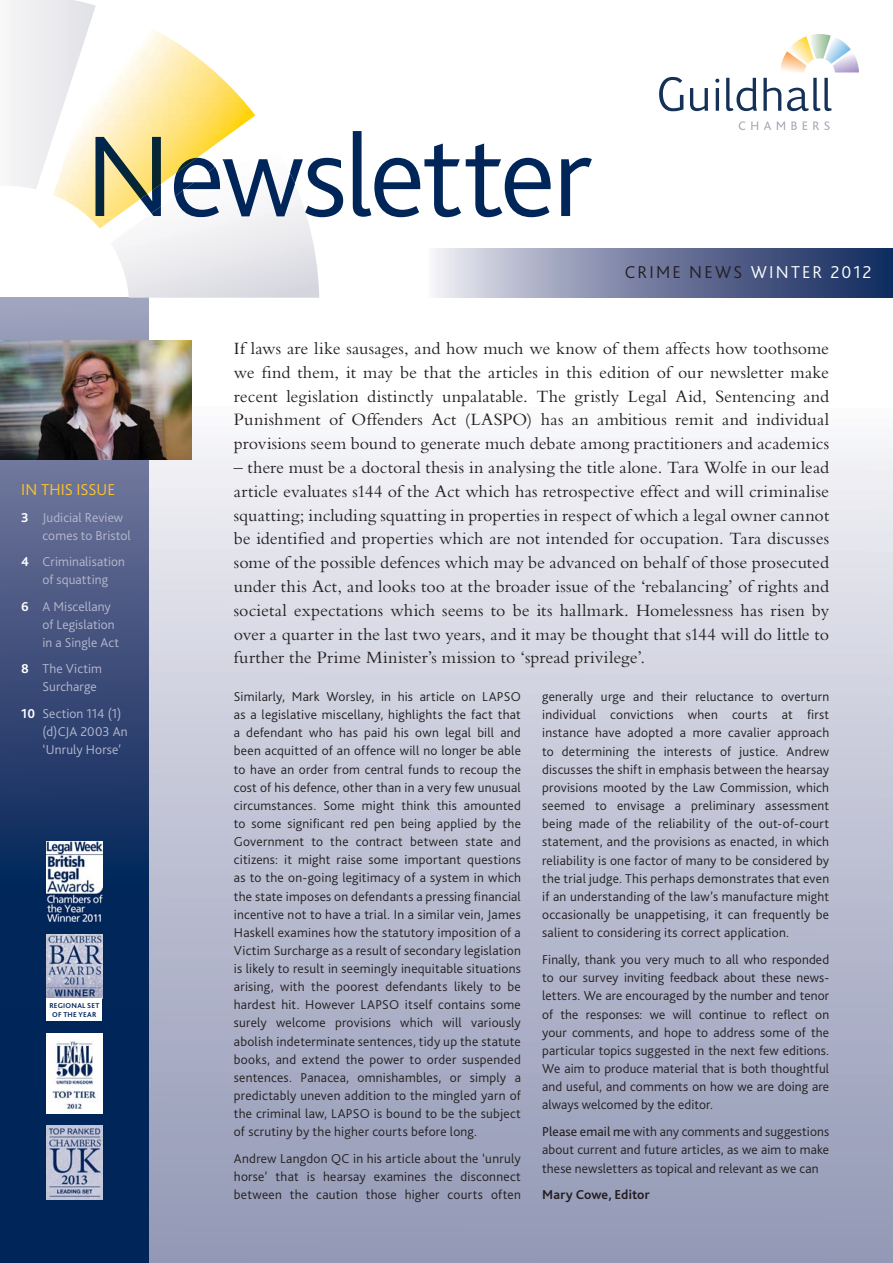
<style>
.page{position:relative;width:893px;height:1263px;background:#fff}
.page>*{position:absolute;margin:0;border:0;box-sizing:border-box;transform-origin:0 0}
.t1{font:300 120px "Bliss 2";letter-spacing:-.025em;color:#002659}
.t2{font:18px/23.9px "Bembo";color:#231f20;text-align:justify}
.t3{font:300 18px "Bliss 2";letter-spacing:.125em;color:#fff}
.t4{font:300 16.5px "Bliss 2";color:#ffc424}
.t5{font:300 13.5px/18.1px "Bliss 2";letter-spacing:.01em;color:#231f20;text-align:justify}
.t6{font:300 13.5px/18px "Bliss 2";letter-spacing:.005em;color:#b6b9ce}
.t7{font:700 13.5px "Bliss 2";letter-spacing:.01em;color:#231f20}
.t8{font:700 7.5px/8.9px "Bliss 2";letter-spacing:.035em;color:#002659;text-align:center}
.s1{color:#231f20}
.s2{font-weight:700;color:#fff}
.s3{font-weight:400}
</style>
<div class="page">
<div style="left:149px;top:340px;width:744px;height:923px;background:linear-gradient(to bottom,#fefefe,#8f94b3)"></div>
<div style="left:0;top:1007px;width:149px;height:256px;background:#002659"></div>
<svg style="left:0;top:298px;width:149px;height:710px;background:#3c4f7b"></svg>
<svg style="left:435px;top:249px;width:458px;height:49px;background:#747ea0"></svg>
<img style="left:0;top:340px;width:191px;height:119px">
<svg style="left:781px;top:34px;width:78px;height:38px"></svg>
<svg style="left:659px;top:77px;width:24px;height:34px"></svg>
<svg style="left:690px;top:88px;width:18px;height:23px"></svg>
<svg style="left:715px;top:79px;width:4px;height:32px"></svg>
<svg style="left:726px;top:78px;width:31px;height:33px"></svg>
<svg style="left:763px;top:78px;width:18px;height:33px"></svg>
<svg style="left:787px;top:78px;width:45px;height:33px"></svg>
<svg style="left:739px;top:121px;width:6px;height:9px"></svg>
<svg style="left:751px;top:121px;width:7px;height:9px"></svg>
<svg style="left:764px;top:121px;width:7px;height:9px"></svg>
<svg style="left:777px;top:121px;width:8px;height:9px"></svg>
<svg style="left:791px;top:121px;width:6px;height:9px"></svg>
<svg style="left:803px;top:121px;width:4px;height:9px"></svg>
<svg style="left:813px;top:121px;width:17px;height:9px"></svg>
<svg style="left:129px;top:298px;width:20px;height:1px"></svg>
<img style="left:255px;top:159px;width:52px;height:58px">
<img style="left:53px;top:11px;width:202px;height:217px">
<img style="left:95px;top:131px;width:139px;height:86px">
<img style="left:95px;top:136px;width:103px;height:81px">
<img style="left:47px;top:1126px;width:55px;height:73px">
<img style="left:47px;top:1033px;width:55px;height:80px">
<img style="left:47px;top:842px;width:55px;height:79px">
<img style="left:47px;top:934px;width:55px;height:64px">
<div style="left:47px;top:998px;width:55px;height:23px;background:#fff"></div>
<h1 class="t1" style="left:85px;top:131px;width:508px">Newsletter</h1>
<h2 class="t3" style="left:625px;top:265px;width:248px"><span class="s1">CRIME NEWS</span> WINTER 2012</h2>
<p class="t4" style="left:21px;top:483px;width:95px">IN THIS ISSUE</p>
<p class="t6" style="left:43px;top:509px;width:90px;text-indent:-21px"><span class="s2">3</span> Judicial Review comes to Bristol</p>
<p class="t6" style="left:21px;top:554px;width:105px;text-align:center"><span class="s2">4</span> Criminalisation of squatting</p>
<p class="t6" style="left:43px;top:598px;width:78px;text-indent:-21px"><span class="s2">6</span> A Miscellany of Legislation in a Single Act</p>
<p class="t6" style="left:43px;top:661px;width:61px;text-indent:-21px"><span class="s2">8</span> The Victim<br>Surcharge</p>
<p class="t6" style="left:43px;top:705px;width:87px;text-indent:-21px"><span class="s2">10</span> Section 114 (1) (d)CJA 2003 An ‘Unruly Horse’</p>
<p class="t8" style="left:49px;top:1002px;width:52px">REGIONAL SET<br>OF THE YEAR</p>
<p class="t2" style="left:234px;top:338px;width:597px">If laws are like sausages, and how much we know of them affects how toothsome we find them, it may be that the articles in this edition of our newsletter make recent legislation distinctly unpalatable. The gristly Legal Aid, Sentencing and Punishment of Offenders Act (LASPO) has an ambitious remit and individual provisions seem bound to generate much debate among practitioners and academics</p>
<p class="t2" style="left:234px;top:457px;width:597px">– there must be a doctoral thesis in analysing the title alone. Tara Wolfe in our lead article evaluates s144 of the Act which has retrospective effect and will criminalise squatting; including squatting in properties in respect of which a legal owner cannot be identified and properties which are not intended for occupation. Tara discusses some of the possible defences which may be advanced on behalf of those prosecuted under this Act, and looks too at the broader issue of the ‘rebalancing’ of rights and societal expectations which seems to be its hallmark. Homelessness has risen by over a quarter in the last two years, and it may be thought that s144 will do little to further the Prime Minister’s mission to ‘spread privilege’.</p>
<p class="t5" style="left:234px;top:689px;width:289px">Similarly, Mark Worsley, in his article on LAPSO as a legislative miscellany, highlights the fact that a defendant who has paid his own legal bill and been acquitted of an offence will no longer be able to have an order from central funds to recoup the cost of his defence, other than in a very few unusual circumstances. Some might think this amounted to some significant red pen being applied by the Government to the contract between state and citizens: it might raise some important questions as to the on-going legitimacy of a system in which the state imposes on defendants a pressing financial incentive not to have a trial. In a similar vein, James Haskell examines how the statutory imposition of a Victim Surcharge as a result of secondary legislation is likely to result in seemingly inequitable situations arising, with the poorest defendants likely to be hardest hit. However LAPSO itself contains some surely welcome provisions which will variously abolish indeterminate sentences, tidy up the statute books, and extend the power to order suspended sentences. Panacea, omnishambles, or simply a predictably uneven addition to the mingled yarn of the criminal law, LAPSO is bound to be the subject of scrutiny by the higher courts before long.</p>
<p class="t5" style="left:234px;top:1151px;width:289px">Andrew Langdon QC in his article about the ‘unruly horse’ that is hearsay examines the disconnect between the caution those higher courts often</p>
<p class="t5" style="left:542px;top:689px;width:289px">generally urge and their reluctance to overturn individual convictions when courts at first instance have adopted a more cavalier approach to determining the interests of justice. Andrew discusses the shift in emphasis between the hearsay provisions mooted by the Law Commission, which seemed to envisage a preliminary assessment being made of the reliability of the out-of-court statement, and the provisions as enacted, in which reliability is one factor of many to be considered by the trial judge. This perhaps demonstrates that even if an understanding of the law’s manufacture might occasionally be unappetising, it can frequently be salient to considering its correct application.</p>
<p class="t5" style="left:542px;top:952px;width:289px">Finally, thank you very much to all who responded to our survey inviting feedback about these news&shy;letters. We are encouraged by the number and tenor of the responses: we will continue to reflect on your comments, and hope to address some of the particular topics suggested in the next few editions.<br>We aim to produce material that is both thoughtful and useful, and comments on how we are doing are always welcomed by the editor.</p>
<p class="t5" style="left:542px;top:1124px;width:288px"><span class="s3">Please email me</span> with any comments and suggestions about current and future articles, as we aim to make these newsletters as topical and relevant as we can</p>
<p class="t7" style="left:542px;top:1189px;width:109px">Mary Cowe, Editor</p>
</div>
